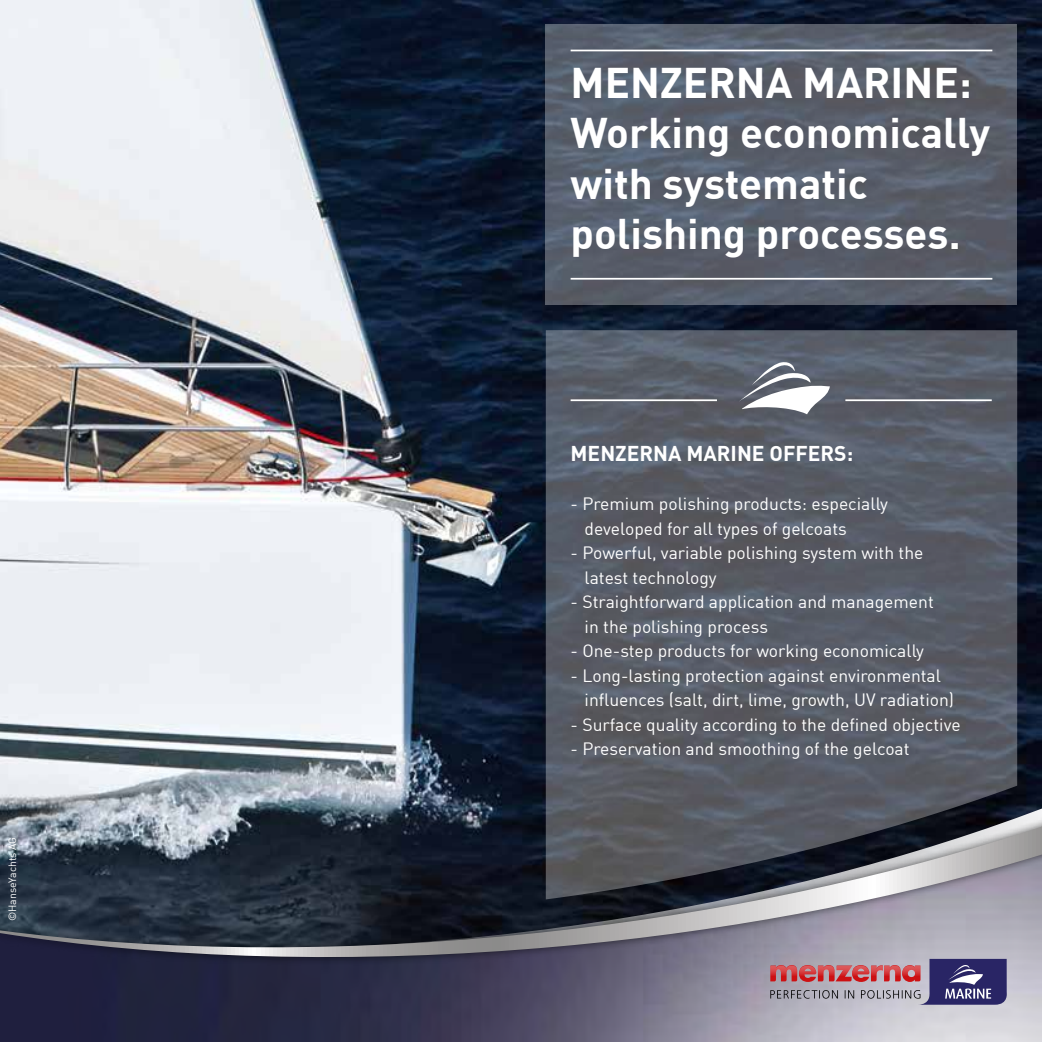
<style>
.page{position:relative;width:1042px;height:1042px;background:#fff}
.page>*{position:absolute;margin:0;border:0;box-sizing:border-box;transform-origin:0 0}
.t1{font:700 42px/50.4px "DIN Offc Pro";color:#fff}
.t2{font:700 21px "DIN Offc Pro";color:#fff}
.t3{font:17.5px/24.5px "DIN Offc Pro";color:#fff}
.t4{font:10.5px "DIN Offc Pro";color:#fff}
</style>
<div class="page">
<img style="left:0;top:0;width:1042px;height:803px">
<img style="left:0;top:966px;width:1042px;height:76px">
<svg style="left:0;top:803px;width:1042px;height:11px;background:#667481"></svg>
<div style="left:0;top:814px;width:1042px;height:152px;background:#000;opacity:.6"></div>
<svg style="left:0;top:826px;width:1042px;height:139px;background:#4d525f"></svg>
<svg style="left:546px;top:330px;width:471px;height:569px;background:#595d67"></svg>
<svg style="left:546px;top:25px;width:471px;height:280px;background:#595f6b"></svg>
<hr style="left:570px;top:50px;width:422px;height:1px;background:#fff">
<hr style="left:570px;top:278px;width:422px;height:2px;background:#fff">
<svg style="left:770px;top:959px;width:239px;height:45px;background:#92778f"></svg>
<hr style="left:570px;top:399px;width:147px;height:2px;background:#fff">
<hr style="left:845px;top:399px;width:147px;height:2px;background:#fff">
<svg style="left:739px;top:361px;width:91px;height:53px"></svg>
<p class="t4" style="left:4px;top:921px;width:86px;rotate:-90deg">©HanseYachts AG</p>
<h1 class="t1" style="left:570px;top:52px;width:29px">menzerna</h1>
<h1 class="t1" style="left:802px;top:52px;width:60px">Marine</h1>
<h1 class="t1" style="left:570px;top:52px;width:421px;text-indent:388px">:<br>Working economically with systematic polishing processes.</h1>
<p class="t2" style="left:570px;top:436px;width:32px">Menzerna</p>
<p class="t2" style="left:686px;top:436px;width:31px">Marine</p>
<p class="t2" style="left:769px;top:436px;width:52px">offers</p>
<p class="t2" style="left:847px;top:436px;width:8px">:</p>
<p class="t3" style="left:584px;top:490px;width:305px;text-indent:-14px">- Premium polishing products: especially developed for all types of gelcoats</p>
<p class="t3" style="left:584px;top:539px;width:340px;text-indent:-14px">- Powerful, variable polishing system with the latest technology</p>
<p class="t3" style="left:584px;top:588px;width:351px;text-indent:-14px">- Straightforward application and management in the polishing process</p>
<p class="t3" style="left:570px;top:637px;width:355px">- One-step products for working economically</p>
<p class="t3" style="left:584px;top:661px;width:371px;text-indent:-14px">- Long-lasting protection against environmental influences (salt, dirt, lime, growth, UV radiation)</p>
<p class="t3" style="left:570px;top:710px;width:391px">- Surface quality according to the defined objective</p>
<p class="t3" style="left:570px;top:735px;width:340px">- Preservation and smoothing of the gelcoat</p>
</div>
